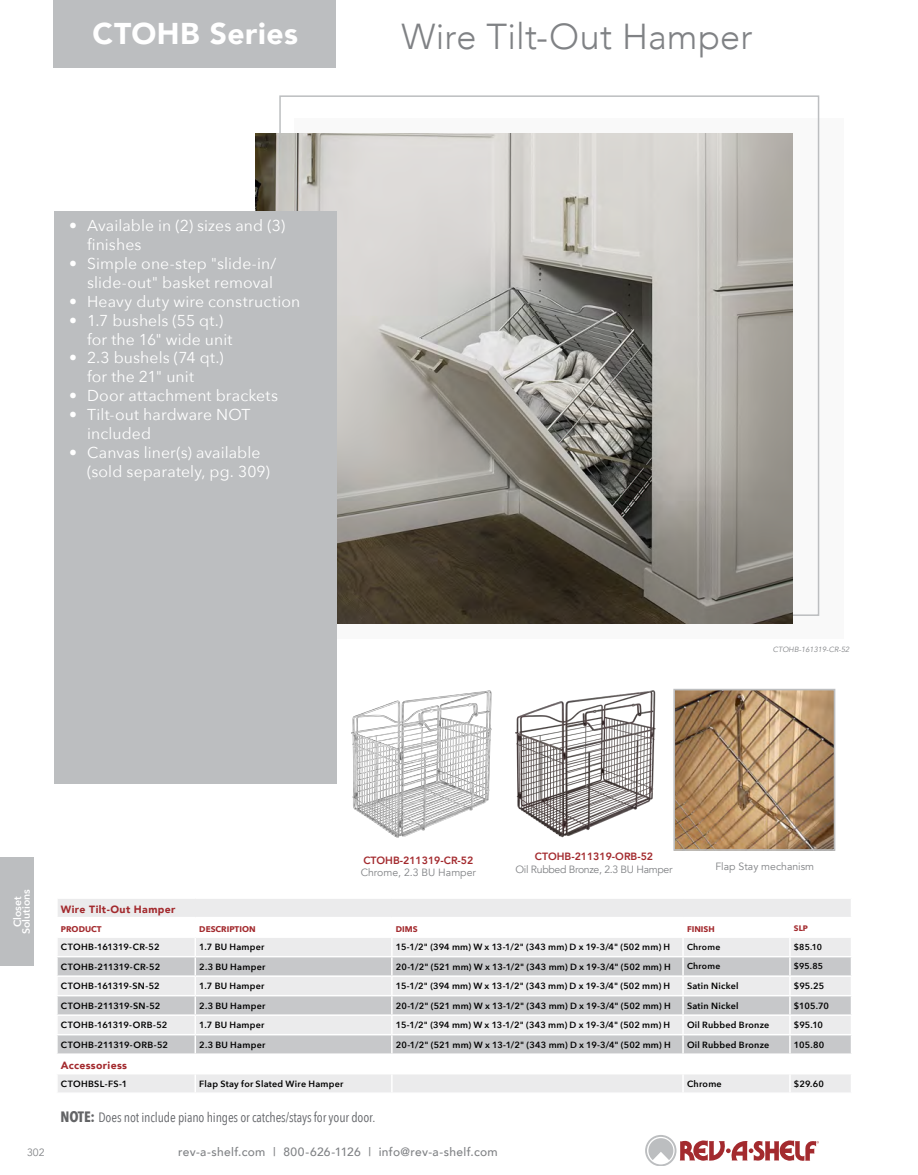
<style>
.page{position:relative;width:918px;height:1175px;background:#fff}
.page>*{position:absolute;margin:0;border:0;box-sizing:border-box;transform-origin:0 0}
.Page_Header{font:300 36px "Avenir";letter-spacing:.005em;color:#808285}
.Series_Name{font:900 30px "Avenir";letter-spacing:.02em;color:#fff}
.Bullets{font:15.75px/18.9px "Avenir Next";letter-spacing:.005em;color:#fff}
.t1{font:13.5px "Avenir Next Condensed";letter-spacing:-.01em;color:#636569}
.t2{font:900 13.5px "Avenir";letter-spacing:-.01em;color:#fff;scale:.83 1}
.t3{font:500 12px "Avenir";letter-spacing:.03em;color:#808285}
.t4{font:10.5px/12.6px "Avenir";letter-spacing:-.03em;color:#808285;text-align:center}
.t5{font:800 10.5px/12.6px "Avenir";color:#a32a2e}
.Chart_Heading{font:900 10.5px "Avenir";letter-spacing:.035em;color:#a32a2e}
.t6{font:10.5px "Avenir";color:#808285}
.t7{font:600 10.5px/9px "Avenir Next";color:#fff;text-align:center}
.Table_copy{font:600 9px "Avenir Next";letter-spacing:.025em;color:#000}
.Chart_Part{font:600 9px "Avenir Next";letter-spacing:.025em;color:#000}
.Chart_Part-2{font:600 9px "Avenir Next";letter-spacing:.005em;color:#000}
.Table_copy-2{font:600 8.7px "Avenir Next";letter-spacing:.03em;color:#000}
.Column_Header{font:700 8.25px "Avenir Next";color:#a32a2e}
.t8{font:700 7.95px "Avenir Next";color:#a32a2e}
.t9{font:italic 7.5px "Avenir";color:#808285}
.s1{font-weight:400;color:#808285}
.s2{font-weight:800;color:#a32a2e}
.s3{font-weight:700;font-size:15px;color:#636466}
</style>
<div class="page">
<svg style="left:645px;top:1135px;width:174px;height:30px"></svg>
<div style="left:54px;top:0;width:282px;height:68px;background:#bcbec0"></div>
<div style="left:0;top:857px;width:33px;height:108px;background:#bcbec0"></div>
<div style="left:294px;top:118px;width:550px;height:520px;background:#f9f9f9"></div>
<img style="left:256px;top:133px;width:537px;height:490px">
<svg style="left:57px;top:899px;width:794px;height:193px"></svg>
<img style="left:515px;top:690px;width:141px;height:148px">
<img style="left:351px;top:690px;width:141px;height:148px">
<div style="left:54px;top:211px;width:283px;height:572px;background:#bcbec0"></div>
<img style="left:676px;top:692px;width:156px;height:155px">
<div style="left:673px;top:689px;width:162px;height:161px;border:2px solid #bcbec0"></div>
<p class="Series_Name" style="left:93px;top:8px;width:207px">CTOHB Series</p>
<p class="Page_Header" style="left:401px;top:15px;width:353px">Wire Tilt-Out Hamper</p>
<p class="Bullets" style="left:87px;top:215px;width:199px;text-indent:-18px">• Available in (2) sizes and (3) finishes</p>
<p class="Bullets" style="left:69px;top:253px;width:209px;text-align:right">• Simple one-step "slide-in/ slide-out" basket removal</p>
<p class="Bullets" style="left:69px;top:291px;width:233px">• Heavy duty wire construction</p>
<p class="Bullets" style="left:69px;top:310px;width:155px">• 1.7 bushels (55 qt.)</p>
<p class="Bullets" style="left:87px;top:329px;width:147px">for the 16" wide unit</p>
<p class="Bullets" style="left:69px;top:348px;width:156px">• 2.3 bushels (74 qt.)</p>
<p class="Bullets" style="left:87px;top:367px;width:108px">for the 21" unit</p>
<p class="Bullets" style="left:69px;top:386px;width:210px">• Door attachment brackets</p>
<p class="Bullets" style="left:87px;top:404px;width:165px;text-indent:-18px">• Tilt-out hardware NOT included</p>
<p class="Bullets" style="left:69px;top:442px;width:193px">• Canvas liner(s) available</p>
<p class="Bullets" style="left:87px;top:461px;width:184px">(sold separately, pg. 309)</p>
<p class="t9" style="left:773px;top:645px;width:78px">CTOHB-161319-CR-52</p>
<p class="t7" style="left:13px;top:934px;width:46px;rotate:-90deg">Closet<br>Solutions</p>
<h3 class="t2" style="left:32px;top:891px;width:52px;rotate:90deg">CLOSET</h3>
<p class="t4" style="left:27px;top:1145px;width:19px">302</p>
<p class="t5" style="left:361px;top:853px;width:117px">CTOHB-211319-CR-52<br><span class="s1">Chrome, 2.3 BU Hamper</span></p>
<p class="t4" style="left:515px;top:850px;width:159px"><span class="s2">CTOHB-211319-ORB-52<br></span>Oil Rubbed Bronze, 2.3 BU Hamper</p>
<p class="t6" style="left:715px;top:859px;width:100px">Flap Stay mechanism</p>
<p class="Chart_Heading" style="left:61px;top:900px;width:116px">Wire Tilt-Out Hamper</p>
<p class="Column_Header" style="left:61px;top:921px;width:42px">PRODUCT</p>
<p class="Column_Header" style="left:199px;top:921px;width:58px">DESCRIPTION</p>
<p class="Column_Header" style="left:396px;top:921px;width:23px">DIMS</p>
<p class="Column_Header" style="left:687px;top:921px;width:29px">FINISH</p>
<p class="t8" style="left:794px;top:921px;width:16px">SLP</p>
<p class="Chart_Part-2" style="left:61px;top:939px;width:100px">CTOHB-161319-CR-52</p>
<p class="Table_copy" style="left:199px;top:939px;width:67px">1.7 BU Hamper</p>
<p class="Table_copy" style="left:396px;top:939px;width:276px">15-1/2" (394 mm) W x 13-1/2" (343 mm) D x 19-3/4" (502 mm) H</p>
<p class="Table_copy-2" style="left:687px;top:939px;width:35px">Chrome</p>
<p class="Table_copy-2" style="left:794px;top:939px;width:30px">$85.10</p>
<p class="Chart_Part" style="left:61px;top:958px;width:101px">CTOHB-211319-CR-52</p>
<p class="Table_copy" style="left:199px;top:958px;width:68px">2.3 BU Hamper</p>
<p class="Table_copy" style="left:396px;top:958px;width:276px">20-1/2" (521 mm) W x 13-1/2" (343 mm) D x 19-3/4" (502 mm) H</p>
<p class="Table_copy-2" style="left:687px;top:958px;width:35px">Chrome</p>
<p class="Table_copy-2" style="left:794px;top:958px;width:31px">$95.85</p>
<p class="Chart_Part-2" style="left:61px;top:978px;width:100px">CTOHB-161319-SN-52</p>
<p class="Table_copy" style="left:199px;top:978px;width:67px">1.7 BU Hamper</p>
<p class="Table_copy" style="left:396px;top:978px;width:276px">15-1/2" (394 mm) W x 13-1/2" (343 mm) D x 19-3/4" (502 mm) H</p>
<p class="Table_copy" style="left:687px;top:978px;width:53px">Satin Nickel</p>
<p class="Table_copy" style="left:794px;top:978px;width:32px">$95.25</p>
<p class="Chart_Part" style="left:61px;top:997px;width:101px">CTOHB-211319-SN-52</p>
<p class="Table_copy" style="left:199px;top:997px;width:68px">2.3 BU Hamper</p>
<p class="Table_copy" style="left:396px;top:997px;width:276px">20-1/2" (521 mm) W x 13-1/2" (343 mm) D x 19-3/4" (502 mm) H</p>
<p class="Table_copy" style="left:687px;top:997px;width:53px">Satin Nickel</p>
<p class="Table_copy" style="left:794px;top:997px;width:37px">$105.70</p>
<p class="Chart_Part" style="left:61px;top:1017px;width:108px">CTOHB-161319-ORB-52</p>
<p class="Table_copy" style="left:199px;top:1017px;width:67px">1.7 BU Hamper</p>
<p class="Table_copy" style="left:396px;top:1017px;width:276px">15-1/2" (394 mm) W x 13-1/2" (343 mm) D x 19-3/4" (502 mm) H</p>
<p class="Table_copy" style="left:687px;top:1017px;width:84px">Oil Rubbed Bronze</p>
<p class="Table_copy" style="left:794px;top:1017px;width:31px">$95.10</p>
<p class="Chart_Part" style="left:61px;top:1036px;width:109px">CTOHB-211319-ORB-52</p>
<p class="Table_copy" style="left:199px;top:1036px;width:68px">2.3 BU Hamper</p>
<p class="Table_copy" style="left:396px;top:1036px;width:276px">20-1/2" (521 mm) W x 13-1/2" (343 mm) D x 19-3/4" (502 mm) H</p>
<p class="Table_copy" style="left:687px;top:1036px;width:84px">Oil Rubbed Bronze</p>
<p class="Table_copy" style="left:794px;top:1036px;width:32px">105.80</p>
<p class="Chart_Heading" style="left:61px;top:1056px;width:68px">Accessoriess</p>
<p class="Chart_Part" style="left:61px;top:1075px;width:68px">CTOHBSL-FS-1</p>
<p class="Table_copy" style="left:199px;top:1075px;width:146px">Flap Stay for Slated Wire Hamper</p>
<p class="Table_copy" style="left:687px;top:1075px;width:36px">Chrome</p>
<p class="Table_copy" style="left:794px;top:1075px;width:32px">$29.60</p>
<p class="t1" style="left:60px;top:1105px;width:316px"><span class="s3">NOTE:</span> Does not include piano hinges or catches/stays for your door.</p>
<h3 class="t3" style="left:178px;top:1141px;width:321px">rev-a-shelf.com | 800-626-1126 | info@rev-a-shelf.com</h3>
</div>
